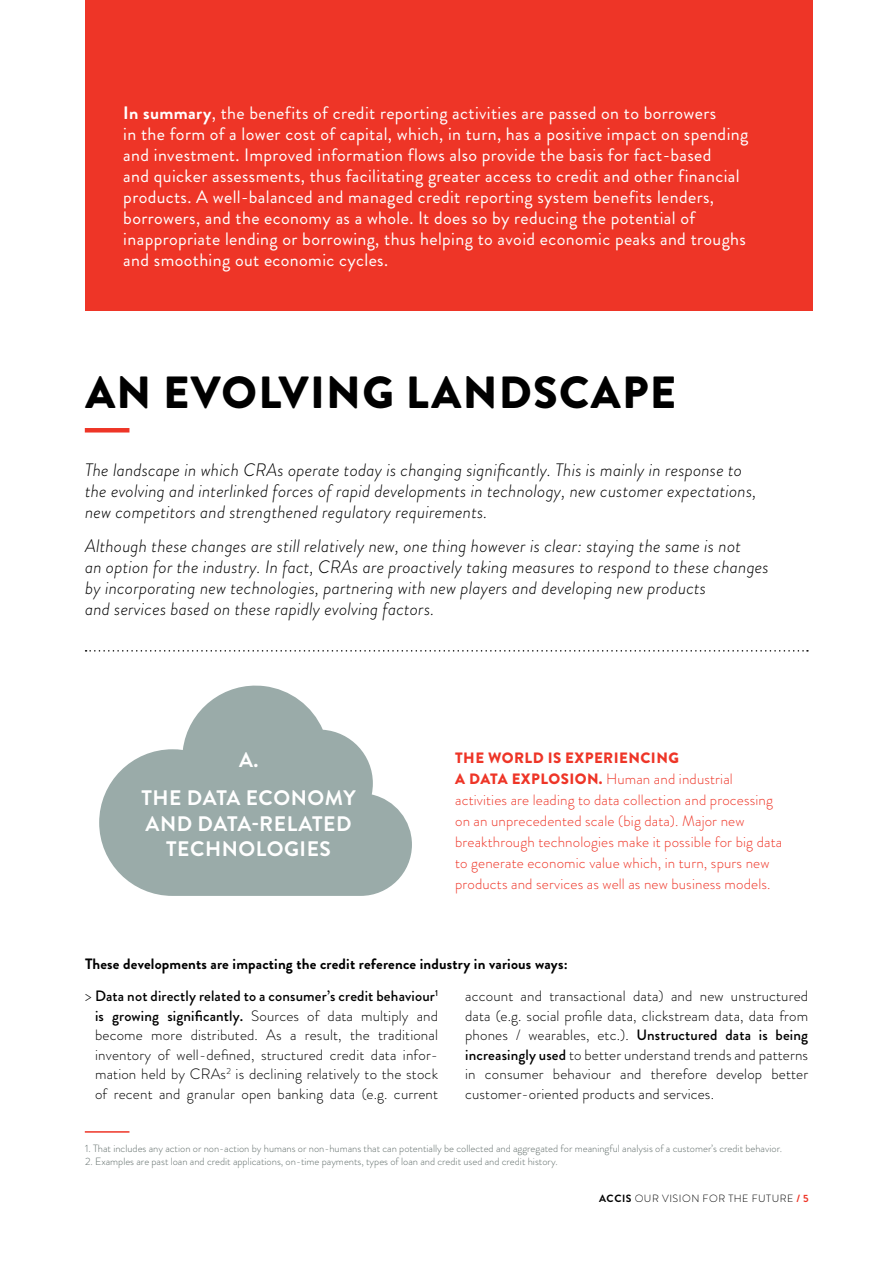
<style>
.page{position:relative;width:893px;height:1263px;background:#fff}
.page>*{position:absolute;margin:0;border:0;box-sizing:border-box;transform-origin:0 0}
.t1{font:900 45px "Brandon Grotesque";letter-spacing:.03em;color:#000}
.t2{font:700 21px/38px "Brandon Grotesque";letter-spacing:.025em;color:#fff;text-align:center}
.t3{font:18px/21px "Brandon Grotesque";letter-spacing:.02em;color:#fff}
.t4{font:italic 300 18px/21px "Brandon Grotesque";letter-spacing:.01em;color:#000}
.t5{font:300 15px/19.5px "Brandon Grotesque";letter-spacing:.01em;color:#000;text-align:justify}
.t6{font:300 15px/21px "Brandon Grotesque";letter-spacing:.01em;color:#ee3527}
.t7{font:700 15px/32.2px "Brandon Grotesque";letter-spacing:.01em;color:#000}
.t8{font:300 10.5px "Brandon Grotesque";color:#606c69}
.t9{font:300 10.5px "Brandon Grotesque";letter-spacing:.05em;color:#000}
.s1{font-weight:700}
.s2{font-weight:900}
.s3{font-weight:300}
.s4{font-weight:500}
.s5{font-weight:700;color:#ee3527}
</style>
<div class="page">
<div style="left:85px;top:0;width:727px;height:310px;background:#ee3527"></div>
<hr style="left:85px;top:428px;width:44px;height:4px;background:#ee3527">
<hr style="left:85px;top:1131px;width:44px;height:2px;background:#ee3527">
<svg style="left:86px;top:650px;width:722px;height:2px"></svg>
<svg style="left:99px;top:685px;width:313px;height:211px;fill:#9aaba9"></svg>
<p class="t3" style="left:123px;top:102px;width:626px"><span class="s1">In summary</span>, the benefits of credit reporting activities are passed on to borrowers<br>in the form of a lower cost of capital, which, in turn, has a positive impact on spending and investment. Improved information flows also provide the basis for fact-based<br>and quicker assessments, thus facilitating greater access to credit and other financial products. A well-balanced and managed credit reporting system benefits lenders, borrowers, and the economy as a whole. It does so by reducing the potential of inappropriate lending or borrowing, thus helping to avoid economic peaks and troughs and smoothing out economic cycles.</p>
<h1 class="t1" style="left:85px;top:361px;width:592px">AN EVOLVING LANDSCAPE</h1>
<p class="t4" style="left:85px;top:459px;width:673px">The landscape in which CRAs operate today is changing significantly. This is mainly in response to the evolving and interlinked forces of rapid developments in technology, new customer expectations, new competitors and strengthened regulatory requirements.</p>
<p class="t4" style="left:85px;top:535px;width:685px">Although these changes are still relatively new, one thing however is clear: staying the same is not<br>an option for the industry. In fact, CRAs are proactively taking measures to respond to these changes by incorporating new technologies, partnering with new players and developing new products<br>and services based on these rapidly evolving factors.</p>
<p class="t2" style="left:141px;top:741px;width:216px">a .<br>The data economy</p>
<p class="t2" style="left:146px;top:811px;width:207px;line-height:25.2px">and data-related technologi es</p>
<p class="t6" style="left:455px;top:747px;width:329px"><span class="s2">THE WORLD IS EXPERIENCING<br>A DATA EXPLOSION.</span> H uman and industrial activities are leading to data collection and processing on an unprecedented scale (big data). Major new breakthrough technologies make it possible for big data to generate economic value which, in turn, spurs new products and services as well as new business models.</p>
<p class="t7" style="left:85px;top:948px;width:484px">These developments are impacting the credit reference industry in various ways: <span class="s3">&gt;</span> <span class="s4">Data not directly related to a consumer’s credit behaviour</span><sup>1</sup></p>
<p class="t5" style="left:95px;top:1006px;width:344px"><span class="s4">is growing significantly.</span> Sources of data multiply and become more distributed. As a result, the traditional inventory of well-defined, structured credit data infor&shy;mation held by CRAs<sup>2</sup> is declining relatively to the stock of recent and granular open banking data (e.g. current</p>
<p class="t5" style="left:465px;top:986px;width:345px">account and transactional data) and new unstructured data (e.g. social profile data, clickstream data, data from phones / wearables, etc.). <span class="s4">Unstructured data is being increasingly used</span> to better understand trends and patterns in consumer behaviour and therefore develop better customer-oriented products and services.</p>
<p class="t8" style="left:85px;top:1142px;width:699px">1. That includes any action or non-action by humans or non-humans that can potentially be collected and aggregated for meaningful analysis of a customer’s credit behavior.</p>
<p class="t8" style="left:85px;top:1154px;width:474px">2. Examples are past loan and credit applications, on-time payments, types of loan and credit used and credit history.</p>
<p class="t9" style="left:599px;top:1191px;width:211px"><span class="s1">ACCIS</span> Our vision for the future <span class="s5">/ 5</span></p>
</div>
